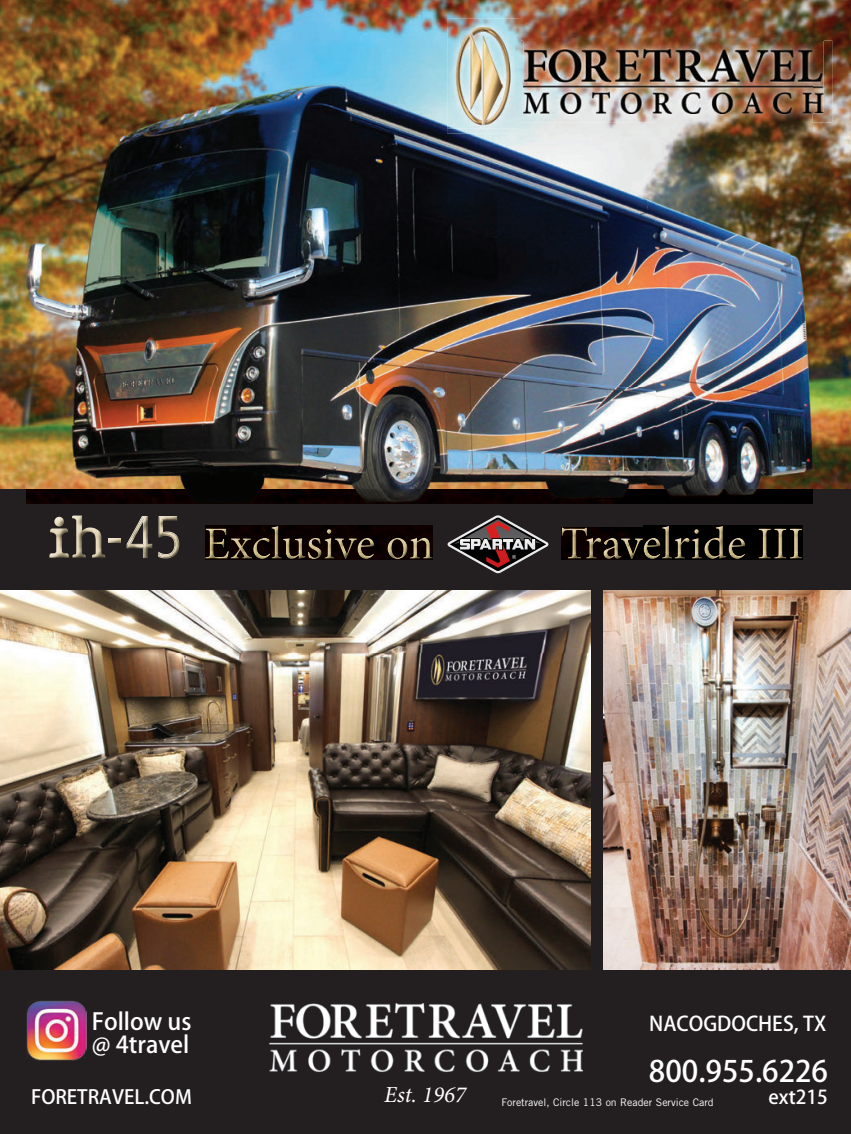
<style>
.page{position:relative;width:851px;height:1134px;background:#fff}
.page>*{position:absolute;margin:0;border:0;box-sizing:border-box;transform-origin:0 0}
.t1{font:29.25px "Adobe Heiti Std";color:#fff}
.t2{font:23.25px/23.2px "Adobe Heiti Std";color:#fff}
.t3{font:italic 22.95px "Minion Pro";color:#fff}
.t4{font:20.1px "Adobe Heiti Std";color:#fff}
.t5{font:19.35px "Adobe Heiti Std";color:#fff}
.t6{font:19.05px "Adobe Heiti Std";color:#fff}
.t7{font:10.5px "Trade Gothic";color:#fff}
</style>
<div class="page">
<img style="left:0;top:0;width:850px;height:489px">
<div style="left:0;top:489px;width:850px;height:645px;background:#231f20"></div>
<img style="left:26px;top:84px;width:629px;height:405px">
<img style="left:655px;top:123px;width:157px;height:366px">
<img style="left:26px;top:489px;width:786px;height:14px">
<img style="left:0;top:590px;width:590px;height:379px">
<img style="left:603px;top:590px;width:247px;height:379px">
<img style="left:519px;top:41px;width:313px;height:82px">
<img style="left:520px;top:84px;width:292px;height:39px">
<img style="left:523px;top:39px;width:300px;height:74px">
<img style="left:523px;top:84px;width:289px;height:29px">
<img style="left:447px;top:18px;width:72px;height:115px">
<svg style="left:519px;top:27px;width:1px;height:14px"></svg>
<img style="left:447px;top:27px;width:72px;height:101px">
<img style="left:269px;top:1003px;width:314px;height:69px">
<img style="left:27px;top:1001px;width:59px;height:59px">
<img style="left:158px;top:516px;width:21px;height:43px">
<img style="left:127px;top:516px;width:25px;height:42px">
<img style="left:129px;top:520px;width:15px;height:25px">
<svg style="left:108px;top:539px;width:13px;height:3px"></svg>
<img style="left:49px;top:528px;width:20px;height:30px">
<svg style="left:54px;top:517px;width:10px;height:9px"></svg>
<img style="left:72px;top:516px;width:33px;height:42px">
<img style="left:205px;top:526px;width:228px;height:33px">
<img style="left:561px;top:528px;width:82px;height:31px">
<img style="left:643px;top:526px;width:159px;height:33px">
<svg style="left:447px;top:515px;width:101px;height:58px"></svg>
<h2 class="t2" style="left:92px;top:1010px;width:101px">Follow us @ 4travel</h2>
<h3 class="t5" style="left:31px;top:1086px;width:162px">FORETRAVEL.COM</h3>
<h3 class="t3" style="left:384px;top:1079px;width:83px">Est. 1967</h3>
<h3 class="t4" style="left:649px;top:1011px;width:179px">NACOGDOCHES, TX</h3>
<h1 class="t1" style="left:649px;top:1054px;width:181px">800.955.6226</h1>
<h3 class="t6" style="left:768px;top:1085px;width:61px">ext215</h3>
<p class="t7" style="left:501px;top:1096px;width:214px">Foretravel, Circle 113 on Reader Service Card</p>
</div>
